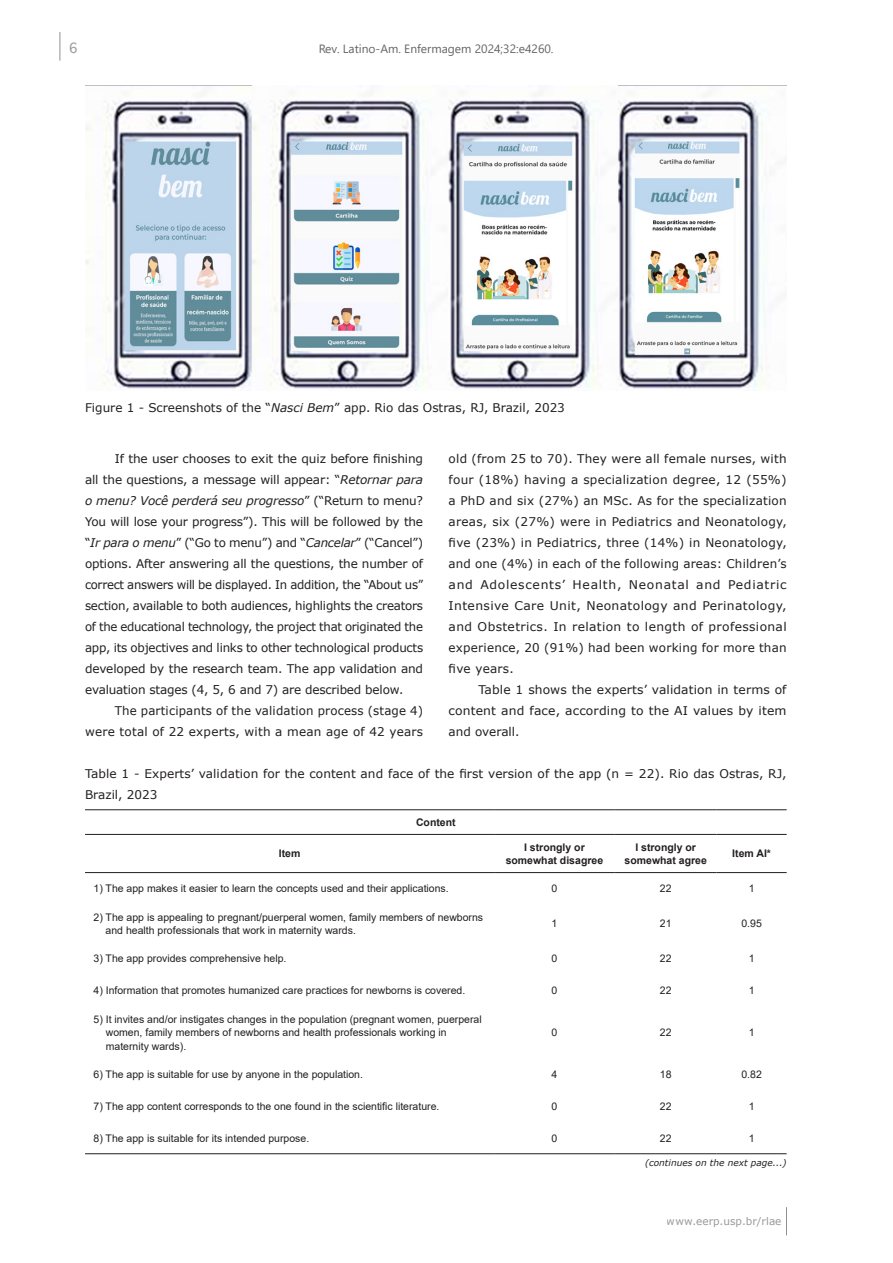
<style>
.page{position:relative;width:893px;height:1263px;background:#fff}
.page>*{position:absolute;margin:0;border:0;box-sizing:border-box;transform-origin:0 0}
.t1{font:13.5px "Geneva";color:#6c6d70}
.Texto{font:12px/21px "Verdana";letter-spacing:.015em;color:#231f20;text-align:justify}
.Título_de_tabela{font:12px/21px "Verdana";letter-spacing:.005em;color:#231f20}
.Título_de_figura{font:12px "Verdana";color:#231f20}
.t2{font:12px "Segoe UI";color:#231f20}
.Linhas_de_corpo{font:10.5px/13.5px "Arial";color:#231f20}
.Cabeçalho{font:700 10.5px/13.5px "Arial";color:#231f20;text-align:center}
.t3{font:10.5px "Verdana";color:#6c6d70}
.t4{font:italic 9px "Verdana";color:#231f20}
.s1{font-style:italic}
</style>
<div class="page">
<svg style="left:786px;top:1207px;width:1px;height:28px"></svg>
<svg style="left:60px;top:32px;width:1px;height:29px"></svg>
<img style="left:85px;top:85px;width:702px;height:304px">
<hr style="left:494px;top:834px;width:121px;height:1px;background:#231f20">
<hr style="left:615px;top:834px;width:102px;height:1px;background:#231f20">
<hr style="left:717px;top:834px;width:70px;height:1px;background:#231f20">
<hr style="left:85px;top:1153px;width:409px;height:1px;background:#231f20">
<hr style="left:494px;top:1153px;width:121px;height:1px;background:#231f20">
<hr style="left:615px;top:1153px;width:102px;height:1px;background:#231f20">
<hr style="left:717px;top:1153px;width:70px;height:1px;background:#231f20">
<hr style="left:85px;top:834px;width:409px;height:1px;background:#231f20">
<hr style="left:85px;top:809px;width:409px;height:1px;background:#231f20">
<hr style="left:494px;top:809px;width:121px;height:1px;background:#231f20">
<hr style="left:615px;top:809px;width:102px;height:1px;background:#231f20">
<hr style="left:717px;top:809px;width:70px;height:1px;background:#231f20">
<hr style="left:85px;top:872px;width:409px;height:1px;background:#231f20">
<hr style="left:494px;top:872px;width:121px;height:1px;background:#231f20">
<hr style="left:615px;top:872px;width:102px;height:1px;background:#231f20">
<hr style="left:717px;top:872px;width:70px;height:1px;background:#231f20">
<p class="t1" style="left:68px;top:40px;width:11px">6</p>
<p class="t2" style="left:318px;top:38px;width:237px">Rev. Latino-Am. Enfermagem 2024;32:e4260.</p>
<p class="Título_de_figura" style="left:85px;top:399px;width:481px">Figure 1 - Screenshots of the “<span class="s1">Nasci Bem</span>” app. Rio das Ostras, RJ, Brazil, 2023</p>
<p class="Texto" style="left:85px;top:448px;width:340px;text-indent:30px">If the user chooses to exit the quiz before finishing all the questions, a message will appear: “<span class="s1">Retornar para o menu? Você perderá seu progresso</span>” (“Return to menu?<br>You will lose your progress”). This will be followed by the “<span class="s1">Ir para o menu</span>” (“Go to menu”) and “<span class="s1">Cancelar</span>” (“Cancel”) options. After answering all the questions, the number of correct answers will be displayed. In addition, the “About us” section, available to both audiences, highlights the creators of the educational technology, the project that originated the app, its objectives and links to other technological products developed by the research team. The app validation and evaluation stages (4, 5, 6 and 7) are described below.</p>
<p class="Texto" style="left:85px;top:700px;width:340px;text-align:right">The participants of the validation process (stage 4) were total of 22 experts, with a mean age of 42 years</p>
<p class="Texto" style="left:449px;top:448px;width:340px">old (from 25 to 70). They were all female nurses, with four (18%) having a specialization degree, 12 (55%) a PhD and six (27%) an MSc. As for the specialization areas, six (27%) were in Pediatrics and Neonatology, five (23%) in Pediatrics, three (14%) in Neonatology, and one (4%) in each of the following areas: Children’s and Adolescents’ Health, Neonatal and Pediatric Intensive Care Unit, Neonatology and Perinatology, and Obstetrics. In relation to length of professional experience, 20 (91%) had been working for more than five years.</p>
<p class="Texto" style="left:449px;top:679px;width:340px;text-indent:30px">Table 1 shows the experts’ validation in terms of content and face, according to the AI values by item and overall.</p>
<p class="Título_de_tabela" style="left:85px;top:763px;width:703px">Table 1 - Experts’ validation for the content and face of the first version of the app (n = 22). Rio das Ostras, RJ,<br>Brazil, 2023</p>
<p class="Cabeçalho" style="left:416px;top:815px;width:41px">Content</p>
<p class="Cabeçalho" style="left:279px;top:847px;width:23px">Item</p>
<p class="Cabeçalho" style="left:506px;top:840px;width:99px">I strongly or somewhat disagree</p>
<p class="Cabeçalho" style="left:625px;top:840px;width:84px">I strongly or somewhat agree</p>
<p class="Cabeçalho" style="left:732px;top:847px;width:40px">Item AI*</p>
<p class="Linhas_de_corpo" style="left:94px;top:882px;width:357px">1) The app makes it easier to learn the concepts used and their applications.</p>
<p class="Linhas_de_corpo" style="left:551px;top:882px;width:7px">0</p>
<p class="Linhas_de_corpo" style="left:660px;top:882px;width:13px">22</p>
<p class="Linhas_de_corpo" style="left:749px;top:882px;width:7px">1</p>
<p class="Linhas_de_corpo" style="left:106px;top:910px;width:379px;text-indent:-12px">2) The app is appealing to pregnant/puerperal women, family members of newborns and health professionals that work in maternity wards.</p>
<p class="Linhas_de_corpo" style="left:551px;top:917px;width:7px">1</p>
<p class="Linhas_de_corpo" style="left:660px;top:917px;width:13px">21</p>
<p class="Linhas_de_corpo" style="left:741px;top:917px;width:22px">0.95</p>
<p class="Linhas_de_corpo" style="left:94px;top:952px;width:194px">3) The app provides comprehensive help.</p>
<p class="Linhas_de_corpo" style="left:551px;top:952px;width:7px">0</p>
<p class="Linhas_de_corpo" style="left:660px;top:952px;width:13px">22</p>
<p class="Linhas_de_corpo" style="left:749px;top:952px;width:7px">1</p>
<p class="Linhas_de_corpo" style="left:94px;top:984px;width:373px">4) Information that promotes humanized care practices for newborns is covered.</p>
<p class="Linhas_de_corpo" style="left:551px;top:984px;width:7px">0</p>
<p class="Linhas_de_corpo" style="left:660px;top:984px;width:13px">22</p>
<p class="Linhas_de_corpo" style="left:749px;top:984px;width:7px">1</p>
<p class="Linhas_de_corpo" style="left:106px;top:1012px;width:377px;text-indent:-12px">5) It invites and/or instigates changes in the population (pregnant women, puerperal women, family members of newborns and health professionals working in maternity wards).</p>
<p class="Linhas_de_corpo" style="left:551px;top:1025px;width:7px">0</p>
<p class="Linhas_de_corpo" style="left:660px;top:1025px;width:13px">22</p>
<p class="Linhas_de_corpo" style="left:749px;top:1025px;width:7px">1</p>
<p class="Linhas_de_corpo" style="left:94px;top:1067px;width:271px">6) The app is suitable for use by anyone in the population.</p>
<p class="Linhas_de_corpo" style="left:551px;top:1067px;width:7px">4</p>
<p class="Linhas_de_corpo" style="left:660px;top:1067px;width:13px">18</p>
<p class="Linhas_de_corpo" style="left:741px;top:1067px;width:22px">0.82</p>
<p class="Linhas_de_corpo" style="left:94px;top:1099px;width:347px">7) The app content corresponds to the one found in the scientific literature.</p>
<p class="Linhas_de_corpo" style="left:551px;top:1099px;width:7px">0</p>
<p class="Linhas_de_corpo" style="left:660px;top:1099px;width:13px">22</p>
<p class="Linhas_de_corpo" style="left:749px;top:1099px;width:7px">1</p>
<p class="Linhas_de_corpo" style="left:94px;top:1131px;width:217px">8) The app is suitable for its intended purpose.</p>
<p class="Linhas_de_corpo" style="left:551px;top:1131px;width:7px">0</p>
<p class="Linhas_de_corpo" style="left:660px;top:1131px;width:13px">22</p>
<p class="Linhas_de_corpo" style="left:749px;top:1131px;width:7px">1</p>
<p class="t4" style="left:645px;top:1156px;width:143px">(continues on the next page...)</p>
<p class="t3" style="left:667px;top:1214px;width:116px">www.eerp.usp.br/rlae</p>
</div>
